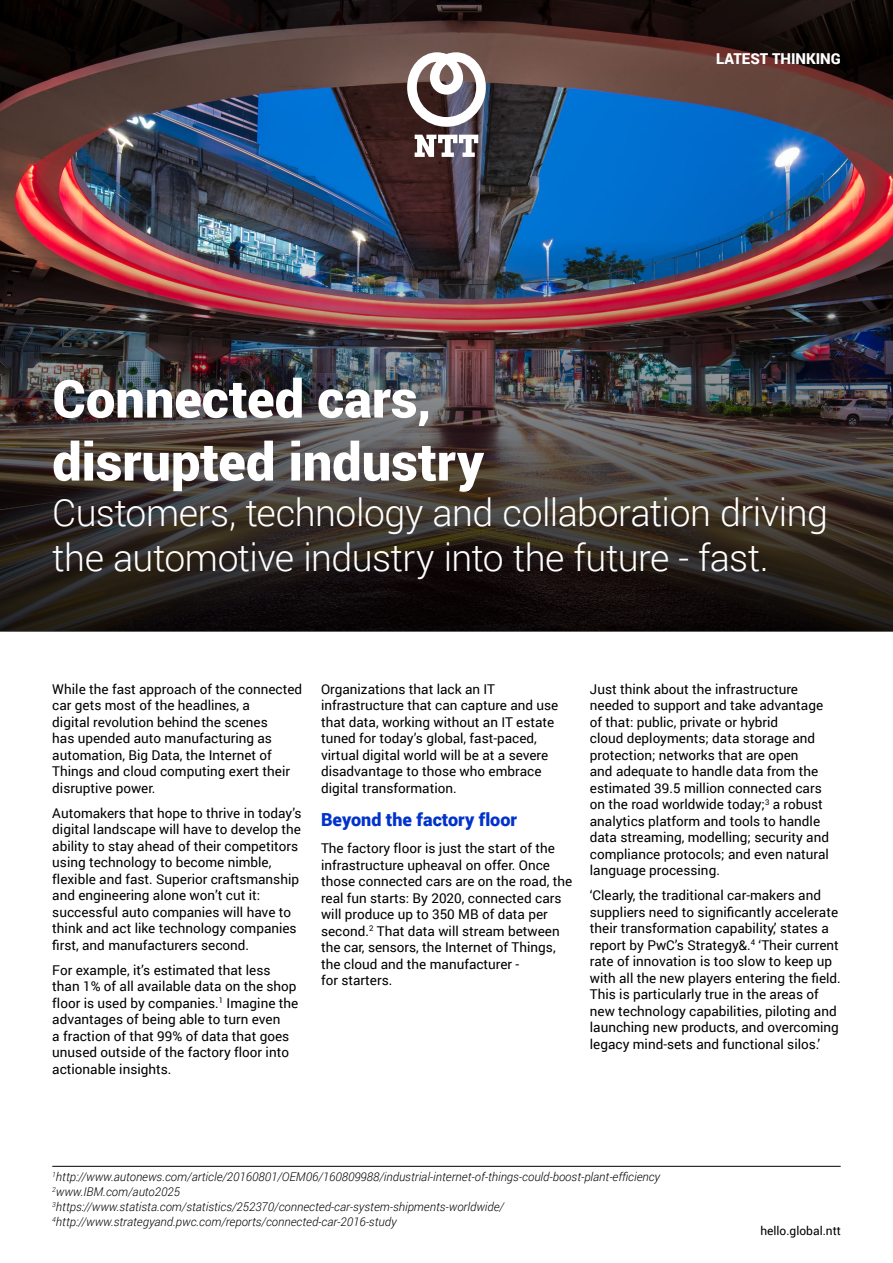
<style>
.page{position:relative;width:893px;height:1263px;background:#fff}
.page>*{position:absolute;margin:0;border:0;box-sizing:border-box;transform-origin:0 0}
.t1{font:900 52.5px/63px "Roboto";color:#fff}
.t2{font:300 37.5px/45px "Roboto";letter-spacing:-.015em;color:#fff}
.t3{font:900 18px "Roboto";color:#03c}
.t4{font:900 15px "Roboto";color:#fff}
.t5{font:13.5px/16.5px "Roboto";color:#000}
.t6{font:italic 300 12px/15px "Roboto";color:#000}
.t7{font:12px "Roboto";color:#000}
</style>
<div class="page">
<img style="left:0;top:0;width:893px;height:206px">
<svg style="left:415px;top:135px;width:63px;height:22px"></svg>
<svg style="left:407px;top:52px;width:79px;height:75px"></svg>
<img style="left:0;top:207px;width:893px;height:425px">
<hr style="left:52px;top:1166px;width:789px;height:1px;background:#000">
<p class="t4" style="left:716px;top:48px;width:126px">LATEST THINKING</p>
<h1 class="t1" style="left:52px;top:365px;width:433px">Connected cars, disrupted industry</h1>
<h2 class="t2" style="left:52px;top:488px;width:777px">Customers, technology and collaboration driving the automotive industry into the future - fast.</h2>
<p class="t5" style="left:52px;top:680px;width:251px">While the fast approach of the connected car gets most of the headlines, a<br>digital revolution behind the scenes<br>has upended auto manufacturing as automation, Big Data, the Internet of Things and cloud computing exert their disruptive power.</p>
<p class="t5" style="left:52px;top:804px;width:251px">Automakers that hope to thrive in today’s digital landscape will have to develop the ability to stay ahead of their competitors using technology to become nimble, flexible and fast. Superior craftsmanship and engineering alone won’t cut it: successful auto companies will have to think and act like technology companies first, and manufacturers second.</p>
<p class="t5" style="left:52px;top:961px;width:248px">For example, it’s estimated that less than 1% of all available data on the shop floor is used by companies.<sup>1</sup> Imagine the advantages of being able to turn even<br>a fraction of that 99% of data that goes unused outside of the factory floor into actionable insights.</p>
<p class="t5" style="left:321px;top:680px;width:239px">Organizations that lack an IT infrastructure that can capture and use that data, working without an IT estate tuned for today’s global, fast-paced, virtual digital world will be at a severe disadvantage to those who embrace digital transformation.</p>
<h3 class="t3" style="left:321px;top:807px;width:198px">Beyond the factory floor</h3>
<p class="t5" style="left:321px;top:840px;width:253px">The factory floor is just the start of the infrastructure upheaval on offer. Once those connected cars are on the road, the real fun starts: By 2020, connected cars will produce up to 350 MB of data per second.<sup>2</sup> That data will stream between the car, sensors, the Internet of Things, the cloud and the manufacturer -<br>for starters.</p>
<p class="t5" style="left:590px;top:680px;width:241px">Just think about the infrastructure needed to support and take advantage of that: public, private or hybrid<br>cloud deployments; data storage and protection; networks that are open<br>and adequate to handle data from the estimated 39.5 million connected cars on the road worldwide today;<sup>3</sup> a robust analytics platform and tools to handle data streaming, modelling; security and compliance protocols; and even natural language processing.</p>
<p class="t5" style="left:590px;top:886px;width:252px">‘Clearly, the traditional car-makers and suppliers need to significantly accelerate their transformation capability,’ states a report by PwC’s Strategy&amp;.<sup>4</sup> ‘Their current rate of innovation is too slow to keep up with all the new players entering the field.<br>This is particularly true in the areas of new technology capabilities, piloting and launching new products, and overcoming legacy mind-sets and functional silos.’</p>
<p class="t6" style="left:52px;top:1169px;width:609px"><sup>1</sup>http://www.autonews.com/article/20160801/OEM06/160809988/industrial-internet-of-things-could-boost-plant-efficiency <sup>2</sup>www.IBM.com/auto2025<br><sup>3</sup>https://www.statista.com/statistics/252370/connected-car-system-shipments-worldwide/ <sup>4</sup>http://www.strategyand.pwc.com/reports/connected-car-2016-study</p>
<p class="t7" style="left:760px;top:1222px;width:82px">hello.global.ntt</p>
</div>
